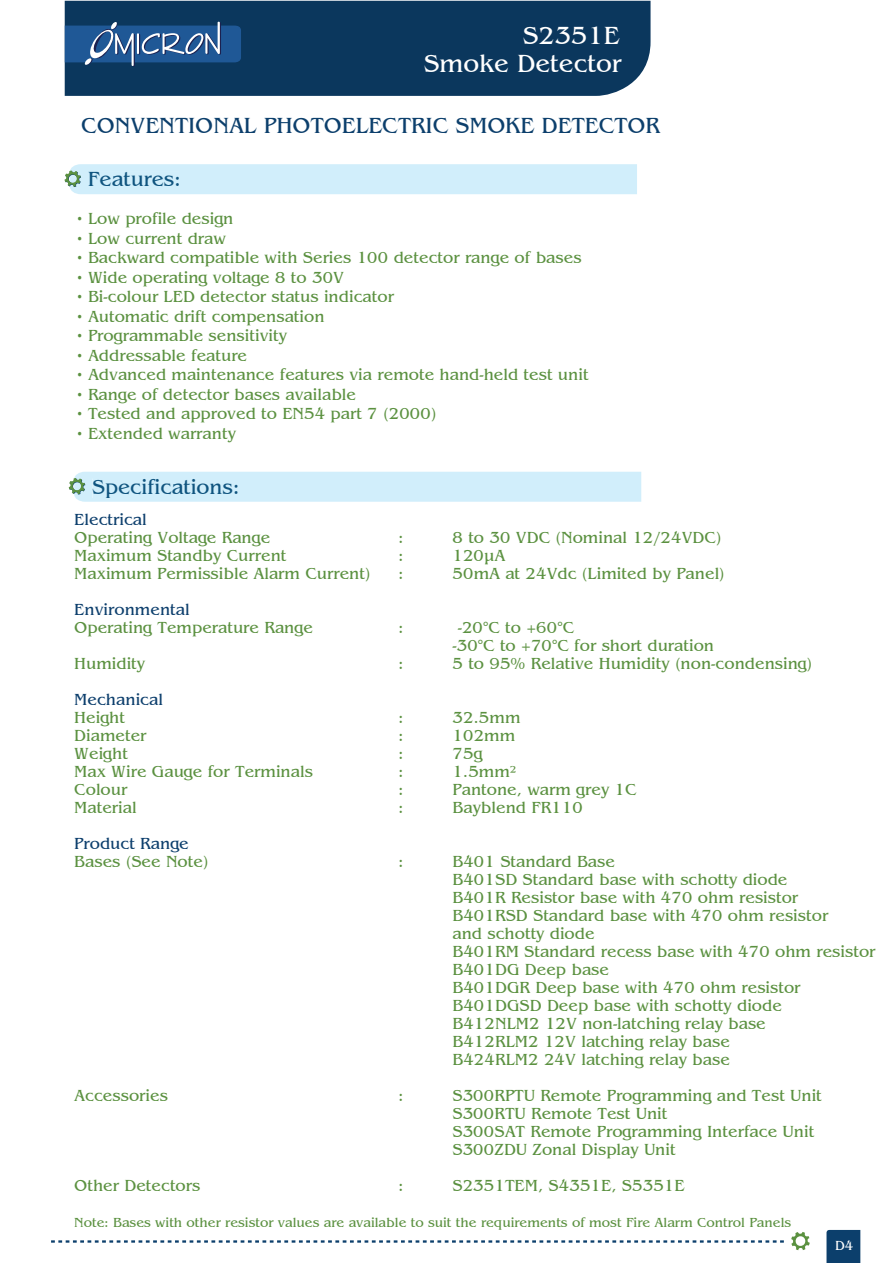
<style>
.page{position:relative;width:893px;height:1263px;background:#fff}
.page>*{position:absolute;margin:0;border:0;box-sizing:border-box;transform-origin:0 0}
.t1{font:25.5px "Bangkok Plain";color:#fff}
.t2{font:22.5px "Bangkok Plain";color:#0c3f6c}
.t3{font:21px "Bangkok Plain";color:#0c3f6c}
.t4{font:16.5px/18px "Bangkok Plain";color:#5b9140}
.t5{font:16.5px "Bangkok Plain";color:#0d3f6d}
.t6{font:13.5px "Bangkok Plain";color:#5b9140}
.t7{font:13.5px "Bangkok Plain";color:#fff}
.s1{font-family:"Myriad Pro"}
</style>
<div class="page">
<svg style="left:826px;top:1230px;width:34px;height:32px"></svg>
<svg style="left:51px;top:1240px;width:732px;height:3px"></svg>
<svg style="left:791px;top:1232px;width:18px;height:18px"></svg>
<div style="left:65px;top:1px;width:585px;height:95px;background:#0b375d"></div>
<svg style="left:65px;top:22px;width:176px;height:45px;background:#366394"></svg>
<div style="left:69px;top:472px;width:572px;height:30px;background:#d1eefb"></div>
<div style="left:65px;top:164px;width:572px;height:30px;background:#d1eefb"></div>
<h1 class="t1" style="left:522px;top:26px;width:98px">S2351E</h1>
<h1 class="t1" style="left:424px;top:53px;width:199px">Smoke Detector</h1>
<h2 class="t2" style="left:81px;top:116px;width:580px">CONVENTIONAL PHOTOELECTRIC SMOKE DETECTOR</h2>
<p class="t3" style="left:88px;top:171px;width:95px">Features:</p>
<p class="t4" style="left:77px;top:211px;width:158px">• Low profile design</p>
<p class="t4" style="left:77px;top:231px;width:151px">• Low current draw</p>
<p class="t4" style="left:77px;top:250px;width:506px">• Backward compatible with Series 100 detector range of bases</p>
<p class="t4" style="left:77px;top:270px;width:269px">• Wide operating voltage 8 to 30V</p>
<p class="t4" style="left:77px;top:289px;width:318px">• Bi-colour LED detector status indicator</p>
<p class="t4" style="left:77px;top:309px;width:249px">• Automatic drift compensation</p>
<p class="t4" style="left:77px;top:328px;width:212px">• Programmable sensitivity</p>
<p class="t4" style="left:77px;top:348px;width:172px">• Addressable feature</p>
<p class="t4" style="left:77px;top:367px;width:513px">• Advanced maintenance features via remote hand-held test unit</p>
<p class="t4" style="left:77px;top:387px;width:281px">• Range of detector bases available</p>
<p class="t4" style="left:77px;top:406px;width:361px">• Tested and approved to EN54 part 7 (2000)</p>
<p class="t4" style="left:77px;top:426px;width:161px">• Extended warranty</p>
<p class="t3" style="left:92px;top:478px;width:149px">Specifications:</p>
<p class="t5" style="left:74px;top:513px;width:74px">Electrical</p>
<p class="t4" style="left:74px;top:530px;width:197px">Operating Voltage Range</p>
<p class="t4" style="left:398px;top:530px;width:7px">:</p>
<p class="t4" style="left:452px;top:530px;width:270px">8 to 30 VDC (Nominal 12/24VDC)</p>
<p class="t4" style="left:74px;top:548px;width:214px">Maximum Standby Current</p>
<p class="t4" style="left:398px;top:548px;width:7px">:</p>
<p class="t4" style="left:452px;top:548px;width:54px">120µA</p>
<p class="t4" style="left:74px;top:566px;width:298px">Maximum Permissible Alarm Current)</p>
<p class="t4" style="left:398px;top:566px;width:7px">:</p>
<p class="t4" style="left:452px;top:566px;width:274px">50mA at 24Vdc (Limited by Panel)</p>
<p class="t5" style="left:74px;top:603px;width:117px">Environmental</p>
<p class="t4" style="left:74px;top:620px;width:240px">Operating Temperature Range</p>
<p class="t4" style="left:398px;top:620px;width:7px">:</p>
<p class="t4" style="left:452px;top:620px;width:263px;text-indent:5px">-20<span class="s1">°</span>C to +60<span class="s1">°</span>C<br>-30<span class="s1">°</span>C to +70<span class="s1">°</span>C for short duration</p>
<p class="t4" style="left:74px;top:656px;width:72px">Humidity</p>
<p class="t4" style="left:398px;top:656px;width:7px">:</p>
<p class="t4" style="left:452px;top:656px;width:361px">5 to 95% Relative Humidity (non-condensing)</p>
<p class="t5" style="left:74px;top:693px;width:90px">Mechanical</p>
<p class="t4" style="left:74px;top:710px;width:52px">Height</p>
<p class="t4" style="left:398px;top:710px;width:7px">:</p>
<p class="t4" style="left:452px;top:710px;width:69px">32.5mm</p>
<p class="t4" style="left:74px;top:728px;width:74px">Diameter</p>
<p class="t4" style="left:398px;top:728px;width:7px">:</p>
<p class="t4" style="left:452px;top:728px;width:64px">102mm</p>
<p class="t4" style="left:74px;top:746px;width:55px">Weight</p>
<p class="t4" style="left:398px;top:746px;width:7px">:</p>
<p class="t4" style="left:452px;top:746px;width:32px">75g</p>
<p class="t4" style="left:74px;top:764px;width:240px">Max Wire Gauge for Terminals</p>
<p class="t4" style="left:398px;top:764px;width:7px">:</p>
<p class="t4" style="left:452px;top:764px;width:65px">1.5mm²</p>
<p class="t4" style="left:74px;top:782px;width:55px">Colour</p>
<p class="t4" style="left:398px;top:782px;width:7px">:</p>
<p class="t4" style="left:452px;top:782px;width:186px">Pantone, warm grey 1C</p>
<p class="t4" style="left:74px;top:800px;width:64px">Material</p>
<p class="t4" style="left:398px;top:800px;width:7px">:</p>
<p class="t4" style="left:452px;top:800px;width:132px">Bayblend FR110</p>
<p class="t5" style="left:74px;top:837px;width:116px">Product Range</p>
<p class="t4" style="left:74px;top:854px;width:136px">Bases (See Note)</p>
<p class="t4" style="left:398px;top:854px;width:7px">:</p>
<p class="t4" style="left:452px;top:854px;width:424px">B401 Standard Base<br>B401SD Standard base with schotty diode<br>B401R Resistor base with 470 ohm resistor B401RSD Standard base with 470 ohm resistor<br>and schotty diode<br>B401RM Standard recess base with 470 ohm resistor B401DG Deep base<br>B401DGR Deep base with 470 ohm resistor B401DGSD Deep base with schotty diode<br>B412NLM2 12V non-latching relay base<br>B412RLM2 12V latching relay base<br>B424RLM2 24V latching relay base</p>
<p class="t4" style="left:74px;top:1088px;width:95px">Accessories</p>
<p class="t4" style="left:398px;top:1088px;width:7px">:</p>
<p class="t4" style="left:452px;top:1088px;width:371px">S300RPTU Remote Programming and Test Unit S300RTU Remote Test Unit<br>S300SAT Remote Programming Interface Unit S300ZDU Zonal Display Unit</p>
<p class="t4" style="left:74px;top:1178px;width:128px">Other Detectors</p>
<p class="t4" style="left:398px;top:1178px;width:7px">:</p>
<p class="t4" style="left:452px;top:1178px;width:234px">S2351TEM, S4351E, S5351E</p>
<p class="t6" style="left:74px;top:1217px;width:718px">Note: Bases with other resistor values are available to suit the requirements of most Fire Alarm Control Panels</p>
<p class="t7" style="left:835px;top:1238px;width:20px">D4</p>
</div>
